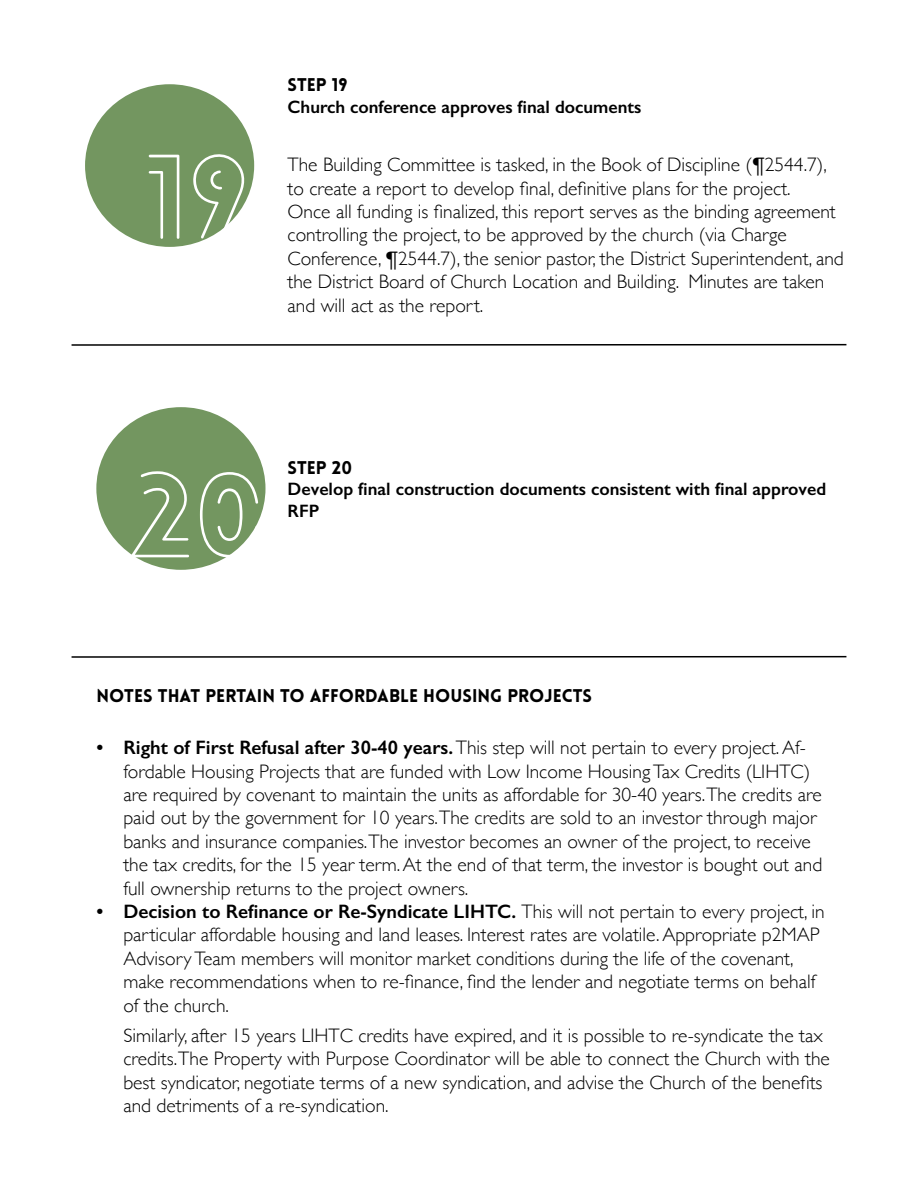
<style>
.page{position:relative;width:918px;height:1188px;background:#fff}
.page>*{position:absolute;margin:0;border:0;box-sizing:border-box;transform-origin:0 0}
.t1{font:300 114px "Lovelo Line";color:#fff}
.t2{font:300 19.5px/23.4px "Gill Sans";color:#000}
.t3{font:600 18px/21.6px "Gill Sans";color:#000}
.t4{font:900 18px "Lovelo";color:#000}
.s1{font-weight:600}
</style>
<div class="page">
<div style="left:85px;top:84px;width:169px;height:163px;background:#739660;border-radius:50%"></div>
<div style="left:96px;top:407px;width:170px;height:163px;background:#739660;border-radius:50%"></div>
<hr style="left:72px;top:344px;width:774px;height:2px;background:#000">
<hr style="left:72px;top:656px;width:774px;height:2px;background:#000">
<h1 class="t1" style="left:145px;top:127px;width:106px">19</h1>
<p class="t4" style="left:288px;top:74px;width:62px">STEP 19</p>
<p class="t3" style="left:288px;top:96px;width:355px">Church conference approves final documents</p>
<p class="t2" style="left:288px;top:152px;width:558px">The Building Committee is tasked, in the Book of Discipline (¶2544.7), to create a report to develop final, definitive plans for the project.<br>Once all funding is finalized, this report serves as the binding agreement controlling the project, to be approved by the church (via Charge Conference, ¶2544.7), the senior pastor, the District Superintendent, and the District Board of Church Location and Building. Minutes are taken and will act as the report.</p>
<h1 class="t1" style="left:130px;top:445px;width:136px">20</h1>
<p class="t4" style="left:288px;top:456px;width:66px">STEP 20</p>
<p class="t3" style="left:288px;top:478px;width:540px">Develop final construction documents consistent with final approved<br>RFP</p>
<p class="t4" style="left:96px;top:684px;width:497px">NOTES THAT PERTAIN TO AFFORDABLE HOUSING PROJECTS</p>
<p class="t2" style="left:123px;top:735px;width:700px;text-indent:-27px"><span class="s1">• Right of First Refusal after 30-40 years.</span> This step will not pertain to every project. Af&shy;fordable Housing Projects that are funded with Low Income Housing Tax Credits (LIHTC) are required by covenant to maintain the units as affordable for 30-40 years.The credits are paid out by the government for 10 years.The credits are sold to an investor through major banks and insurance companies.The investor becomes an owner of the project, to receive the tax credits, for the 15 year term. At the end of that term, the investor is bought out and full ownership returns to the project owners.</p>
<p class="t2" style="left:123px;top:899px;width:703px;text-indent:-27px"><span class="s1">• Decision to Refinance or Re-Syndicate LIHTC.</span> This will not pertain to every project, in particular affordable housing and land leases. Interest rates are volatile. Appropriate p2MAP Advisory Team members will monitor market conditions during the life of the covenant, make recommendations when to re-finance, find the lender and negotiate terms on behalf of the church.</p>
<p class="t2" style="left:123px;top:1023px;width:708px">Similarly, after 15 years LIHTC credits have expired, and it is possible to re-syndicate the tax credits.The Property with Purpose Coordinator will be able to connect the Church with the best syndicator, negotiate terms of a new syndication, and advise the Church of the benefits and detriments of a re-syndication.</p>
</div>
